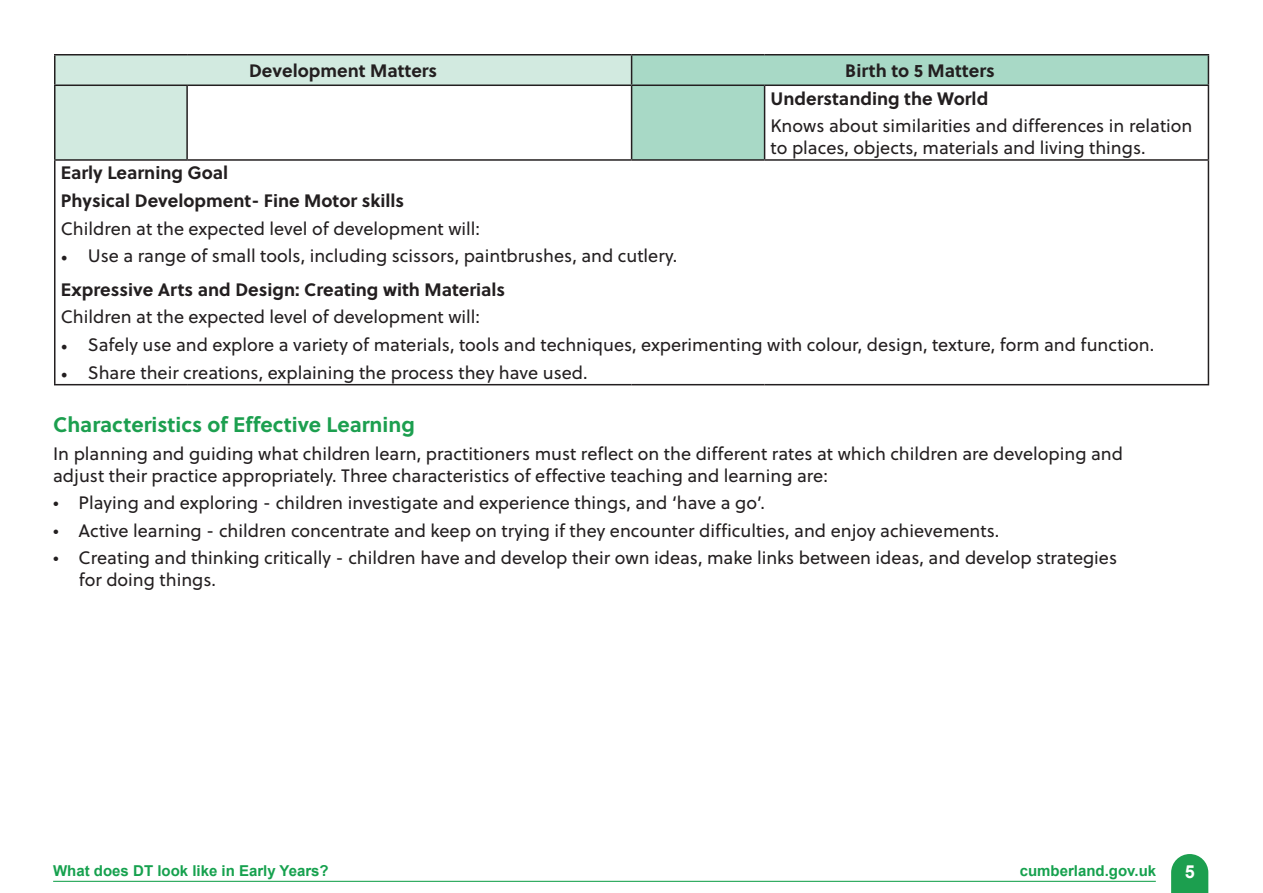
<style>
.page{position:relative;width:1263px;height:893px;background:#fff}
.page>*{position:absolute;margin:0;border:0;box-sizing:border-box;transform-origin:0 0}
.t1{font:700 21px "Soleil";color:#1c9f4f}
.t2{font:18px/21.6px "Soleil";color:#231f20}
.t3{font:700 18px "Soleil";color:#231f20}
.t4{font:700 18px "Arial";color:#fff}
.t5{font:700 15px "Arial";color:#16a14e}
.s1{font-family:"Minion Pro"}
</style>
<div class="page">
<hr style="left:53px;top:881px;width:1103px;height:1px;background:#16a14e">
<svg style="left:1171px;top:854px;width:37px;height:39px"></svg>
<svg style="left:56px;top:56px;width:575px;height:103px"></svg>
<svg style="left:632px;top:56px;width:576px;height:103px"></svg>
<hr style="left:54px;top:54px;width:133px;height:2px;background:#231f20">
<hr style="left:54px;top:55px;width:2px;height:30px;background:#231f20">
<hr style="left:187px;top:54px;width:445px;height:2px;background:#231f20">
<hr style="left:632px;top:54px;width:133px;height:2px;background:#231f20">
<hr style="left:631px;top:55px;width:1px;height:30px;background:#231f20">
<hr style="left:765px;top:54px;width:444px;height:2px;background:#231f20">
<hr style="left:1208px;top:55px;width:1px;height:30px;background:#231f20">
<hr style="left:54px;top:85px;width:133px;height:1px;background:#231f20">
<hr style="left:54px;top:86px;width:2px;height:73px;background:#231f20">
<hr style="left:187px;top:85px;width:445px;height:1px;background:#231f20">
<hr style="left:186px;top:86px;width:2px;height:73px;background:#231f20">
<hr style="left:632px;top:85px;width:133px;height:1px;background:#231f20">
<hr style="left:631px;top:86px;width:1px;height:73px;background:#231f20">
<hr style="left:765px;top:85px;width:444px;height:1px;background:#231f20">
<hr style="left:764px;top:86px;width:1px;height:73px;background:#231f20">
<hr style="left:1208px;top:86px;width:1px;height:73px;background:#231f20">
<hr style="left:54px;top:159px;width:133px;height:2px;background:#231f20">
<hr style="left:54px;top:161px;width:2px;height:223px;background:#231f20">
<hr style="left:187px;top:159px;width:445px;height:2px;background:#231f20">
<hr style="left:632px;top:159px;width:133px;height:2px;background:#231f20">
<hr style="left:765px;top:159px;width:444px;height:2px;background:#231f20">
<hr style="left:1208px;top:161px;width:1px;height:223px;background:#231f20">
<hr style="left:54px;top:384px;width:133px;height:1px;background:#231f20">
<hr style="left:187px;top:384px;width:445px;height:1px;background:#231f20">
<hr style="left:632px;top:384px;width:133px;height:1px;background:#231f20">
<hr style="left:765px;top:384px;width:444px;height:1px;background:#231f20">
<p class="t3" style="left:249px;top:56px;width:190px">Development Matters</p>
<p class="t3" style="left:845px;top:56px;width:151px">Birth to 5 Matters</p>
<p class="t3" style="left:771px;top:84px;width:219px">Understanding the World</p>
<p class="t2" style="left:771px;top:115px;width:423px">Knows about similarities and differences in relation to places, objects, materials and living things.</p>
<p class="t3" style="left:61px;top:159px;width:169px">Early Learning Goal</p>
<p class="t3" style="left:61px;top:187px;width:345px">Physical Development- Fine Motor skills</p>
<p class="t2" style="left:61px;top:217px;width:421px">Children at the expected level of development will:</p>
<p class="t2" style="left:61px;top:245px;width:618px"><span class="s1">•</span> Use a range of small tools, including scissors, paintbrushes, and cutlery.</p>
<p class="t3" style="left:61px;top:276px;width:446px">Expressive Arts and Design: Creating with Materials</p>
<p class="t2" style="left:61px;top:306px;width:421px">Children at the expected level of development will:</p>
<p class="t2" style="left:61px;top:333px;width:1095px"><span class="s1">•</span> Safely use and explore a variety of materials, tools and techniques, experimenting with colour, design, texture, form and function.</p>
<p class="t2" style="left:61px;top:361px;width:528px"><span class="s1">•</span> Share their creations, explaining the process they have used.</p>
<p class="t1" style="left:53px;top:409px;width:363px">Characteristics of Effective Learning</p>
<p class="t2" style="left:53px;top:442px;width:1071px">In planning and guiding what children learn, practitioners must reflect on the different rates at which children are developing and adjust their practice appropriately. Three characteristics of effective teaching and learning are:</p>
<p class="t2" style="left:53px;top:492px;width:713px">• Playing and exploring - children investigate and experience things, and ‘have a go’.</p>
<p class="t2" style="left:53px;top:519px;width:948px">• Active learning - children concentrate and keep on trying if they encounter difficulties, and enjoy achievements.</p>
<p class="t2" style="left:79px;top:547px;width:1040px;text-indent:-26px">• Creating and thinking critically - children have and develop their own ideas, make links between ideas, and develop strategies for doing things.</p>
<p class="t5" style="left:53px;top:861px;width:277px">What does DT look like in Early Years?</p>
<p class="t5" style="left:1020px;top:861px;width:138px">cumberland.gov.uk</p>
<p class="t4" style="left:1185px;top:860px;width:12px">5</p>
</div>
